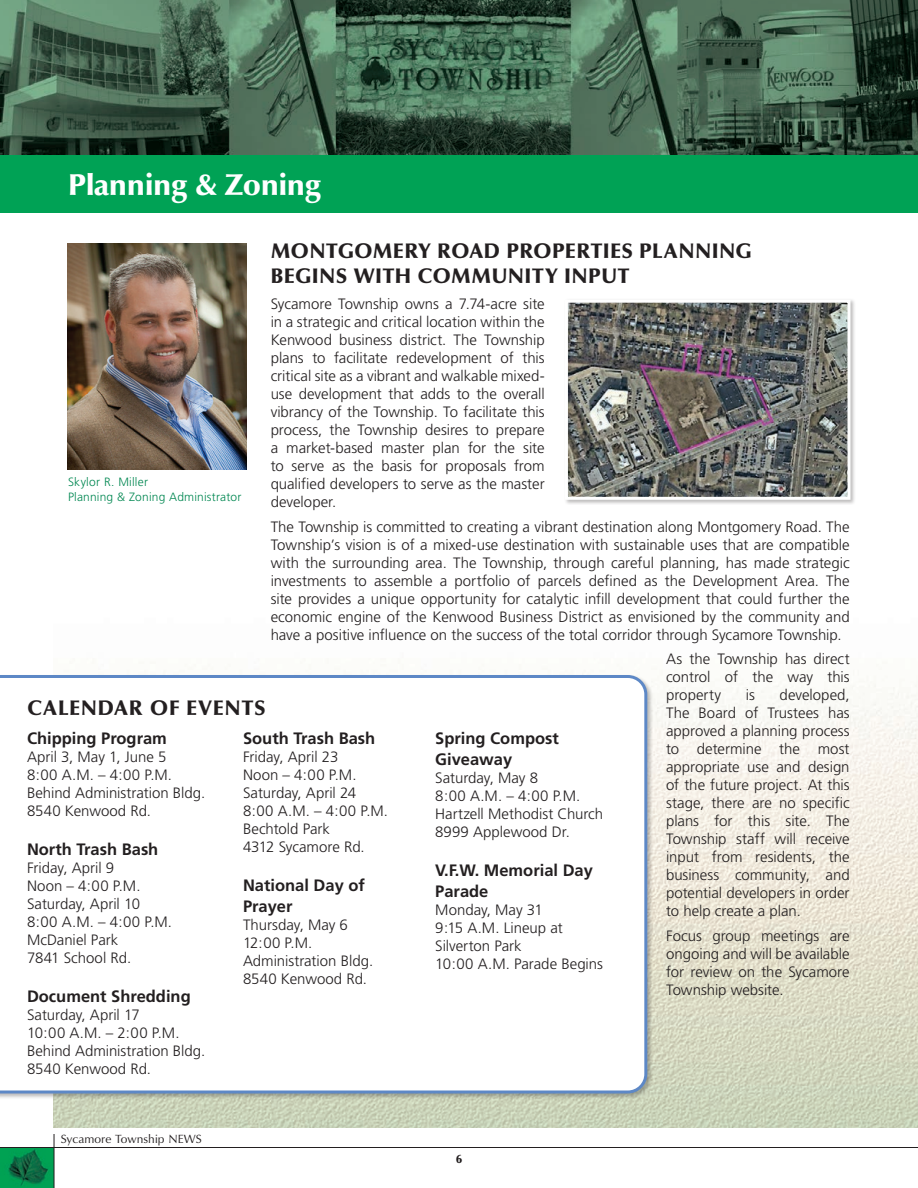
<style>
.page{position:relative;width:918px;height:1188px;background:#fff}
.page>*{position:absolute;margin:0;border:0;box-sizing:border-box;transform-origin:0 0}
.t1{font:900 30px "Optima";letter-spacing:-.01em;color:#fff}
.t2{font:900 21px/25.2px "Optima";letter-spacing:.02em;color:#231f20}
.t3{font:700 16.5px/21px "Frutiger";color:#231f20}
.t4{font:300 15px/18px "Frutiger";color:#231f20}
.t5{font:300 12px/15px "Frutiger";letter-spacing:.015em;color:#008751}
.t6{font:12px "Optima";color:#231f20}
.t7{font:900 12px "Optima";color:#231f20}
</style>
<div class="page">
<img style="left:0;top:1148px;width:54px;height:40px">
<hr style="left:54px;top:1134px;width:1px;height:54px;background:#231f20">
<hr style="left:0;top:1147px;width:918px;height:1px;background:#231f20">
<img style="left:54px;top:212px;width:864px;height:915px">
<svg style="left:0;top:0;width:918px;height:155px"></svg>
<div style="left:0;top:155px;width:918px;height:57px;background:#00a255"></div>
<div style="left:564px;top:299px;width:292px;height:206px;background:#231f20;opacity:.3"></div>
<img style="left:569px;top:304px;width:277px;height:192px">
<div style="left:565px;top:300px;width:285px;height:200px;border:3px solid #fff"></div>
<img style="left:68px;top:244px;width:178px;height:226px">
<div style="left:0;top:674px;width:653px;height:425px;background:#231f20;opacity:.3"></div>
<svg style="left:0;top:675px;width:647px;height:419px"></svg>
<h1 class="t1" style="left:68px;top:167px;width:255px">Planning &amp; Zoning</h1>
<h2 class="t2" style="left:271px;top:239px;width:483px">MONTGOMERY ROAD PROPERTIES PLANNING<br>BEGINS WITH COMMUNITY INPUT</h2>
<p class="t4" style="left:271px;top:295px;width:276px;text-align:justify">Sycamore Township owns a 7.74-acre site in a strategic and critical location within the Kenwood business district. The Township plans to facilitate redevelopment of this critical site as a vibrant and walkable mixed&shy;use development that adds to the overall vibrancy of the Township. To facilitate this process, the Township desires to prepare a market-based master plan for the site to serve as the basis for proposals from qualified developers to serve as the master developer.</p>
<p class="t4" style="left:271px;top:518px;width:581px;text-align:justify">The Township is committed to creating a vibrant destination along Montgomery Road. The Township’s vision is of a mixed-use destination with sustainable uses that are compatible with the surrounding area. The Township, through careful planning, has made strategic investments to assemble a portfolio of parcels defined as the Development Area. The site provides a unique opportunity for catalytic infill development that could further the economic engine of the Kenwood Business District as envisioned by the community and have a positive influence on the success of the total corridor through Sycamore Township.</p>
<p class="t4" style="left:666px;top:651px;width:185px;text-align:justify">As the Township has direct control of the way this property</p>
<p class="t5" style="left:68px;top:475px;width:175px">Skylor R. Miller<br>Planning &amp; Zoning Administrator</p>
<p class="t4" style="left:666px;top:687px;width:185px;text-align:justify;text-indent:114px">developed, The Board of Trustees has approved a planning process to determine the most appropriate use and design of the future project. At this stage, there are no specific plans for this site. The Township staff will receive input from residents, the business community, and potential developers in order to help create a plan.</p>
<p class="t4" style="left:666px;top:927px;width:185px;text-align:justify">Focus group meetings are ongoing and will be available for review on the Sycamore Township website.</p>
<p class="t4" style="left:746px;top:687px;width:11px">is</p>
<h2 class="t2" style="left:27px;top:695px;width:240px">CALENDAR OF EVENTS</h2>
<p class="t3" style="left:243px;top:728px;width:134px">South Trash Bash</p>
<p class="t4" style="left:243px;top:748px;width:147px">Friday, April 23<br>Noon – 4:00 P.M.<br>Saturday, April 24<br>8:00 A.M. – 4:00 P.M.<br>Bechtold Park<br>4312 Sycamore Rd.</p>
<p class="t3" style="left:243px;top:875px;width:123px">National Day of<br>Prayer</p>
<p class="t4" style="left:243px;top:916px;width:132px">Thursday, May 6<br>12:00 P.M.<br>Administration Bldg.<br>8540 Kenwood Rd.</p>
<p class="t3" style="left:27px;top:728px;width:141px">Chipping Program</p>
<p class="t4" style="left:27px;top:748px;width:180px">April 3, May 1, June 5<br>8:00 A.M. – 4:00 P.M.<br>Behind Administration Bldg.<br>8540 Kenwood Rd.</p>
<p class="t3" style="left:27px;top:839px;width:133px">North Trash Bash</p>
<p class="t4" style="left:27px;top:859px;width:147px">Friday, April 9<br>Noon – 4:00 P.M.<br>Saturday, April 10<br>8:00 A.M. – 4:00 P.M.<br>McDaniel Park<br>7841 School Rd.</p>
<p class="t3" style="left:27px;top:986px;width:165px">Document Shredding</p>
<p class="t4" style="left:27px;top:1006px;width:180px">Saturday, April 17<br>10:00 A.M. – 2:00 P.M.<br>Behind Administration Bldg.<br>8540 Kenwood Rd.</p>
<p class="t3" style="left:435px;top:728px;width:125px">Spring Compost<br>Giveaway</p>
<p class="t4" style="left:435px;top:769px;width:169px">Saturday, May 8<br>8:00 A.M. – 4:00 P.M.<br>Hartzell Methodist Church<br>8999 Applewood Dr.</p>
<p class="t3" style="left:435px;top:860px;width:159px">V.F.W. Memorial Day<br>Parade</p>
<p class="t4" style="left:435px;top:901px;width:169px">Monday, May 31<br>9:15 A.M. Lineup at<br>Silverton Park<br>10:00 A.M. Parade Begins</p>
<p class="t6" style="left:61px;top:1132px;width:143px">Sycamore Township NEWS</p>
<p class="t7" style="left:456px;top:1152px;width:7px">6</p>
</div>
